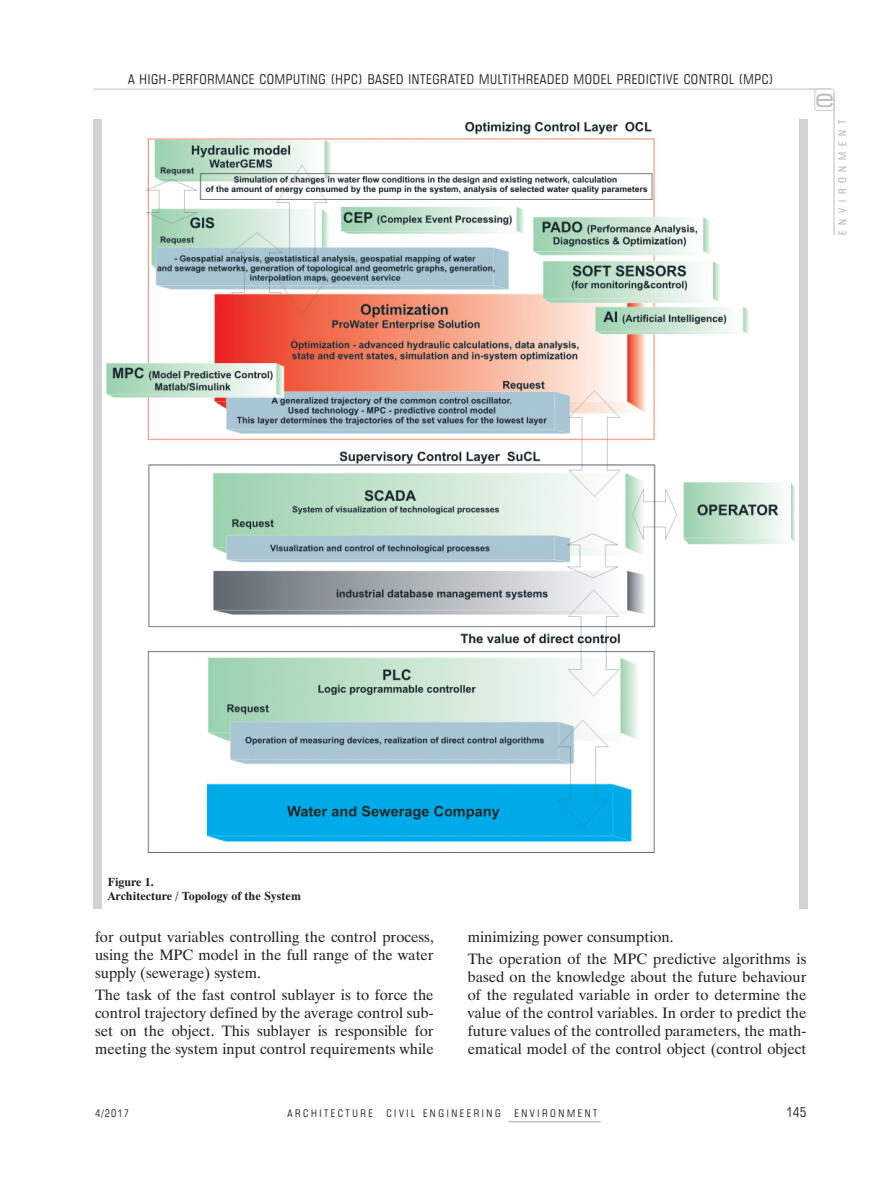
<style>
.page{position:relative;width:893px;height:1191px;background:#fff}
.page>*{position:absolute;margin:0;border:0;box-sizing:border-box;transform-origin:0 0}
.t1{font:25.5px "Square 721 Ex EU";color:#bcbdc0}
.t2{font:15px/18px "Dutch 801 EU";color:#231f20;text-align:justify}
.t3{font:13.5px "Square 721 Cn EU";letter-spacing:.05em;color:#231f20}
.t4{font:700 12px/14.4px "Dutch 801 EU";color:#231f20}
.t5{font:10.5px "Square 721 Cn EU";letter-spacing:.25em;color:#231f20}
.t6{font:10.5px "Square 721 Cn EU";letter-spacing:.55em;color:#a8a9ad}
</style>
<div class="page">
<hr style="left:94px;top:89px;width:737px;height:1px;background:#bcbdc0">
<div style="left:814px;top:89px;width:20px;height:22px;border:2px solid #bcbdc0;border-radius:3px"></div>
<hr style="left:834px;top:93px;width:1px;height:142px;background:#bcbdc0">
<hr style="left:508px;top:1121px;width:93px;height:1px;background:#bcbdc0">
<div style="left:94px;top:119px;width:8px;height:789px;background:#d1d2d4"></div>
<div style="left:799px;top:119px;width:9px;height:789px;background:#d1d2d4"></div>
<img style="left:106px;top:122px;width:689px;height:730px">
<p class="t3" style="left:128px;top:71px;width:647px">A HIGH-PERFORMANCE COMPUTING (HPC) BASED INTEGRATED MULTITHREADED MODEL PREDICTIVE CONTROL (MPC)</p>
<h1 class="t1" style="left:815px;top:82px;width:21px">e</h1>
<p class="t6" style="left:836px;top:235px;width:116px;rotate:-90deg">ENVIRONMENT</p>
<p class="t4" style="left:108px;top:875px;width:195px">Figure 1.<br>Architecture / Topology of the System</p>
<p class="t2" style="left:95px;top:928px;width:340px">for output variables controlling the control process, using the MPC model in the full range of the water supply (sewerage) system.</p>
<p class="t2" style="left:95px;top:986px;width:340px">The task of the fast control sublayer is to force the control trajectory defined by the average control sub&shy;set on the object. This sublayer is responsible for meeting the system input control requirements while</p>
<p class="t2" style="left:468px;top:926px;width:340px;line-height:22.2px">minimizing power consumption.<br>The operation of the MPC predictive algorithms is</p>
<p class="t2" style="left:468px;top:968px;width:340px">based on the knowledge about the future behaviour of the regulated variable in order to determine the value of the control variables. In order to predict the future values of the controlled parameters, the math&shy;ematical model of the control object (control object</p>
<p class="t5" style="left:95px;top:1107px;width:36px">4/2017</p>
<p class="t5" style="left:287px;top:1107px;width:87px">ARCHITECTURE</p>
<p class="t5" style="left:386px;top:1107px;width:116px">CIVIL ENGINEERING</p>
<p class="t5" style="left:514px;top:1107px;width:85px">ENVIRONMENT</p>
<p class="t3" style="left:786px;top:1104px;width:22px">145</p>
</div>
